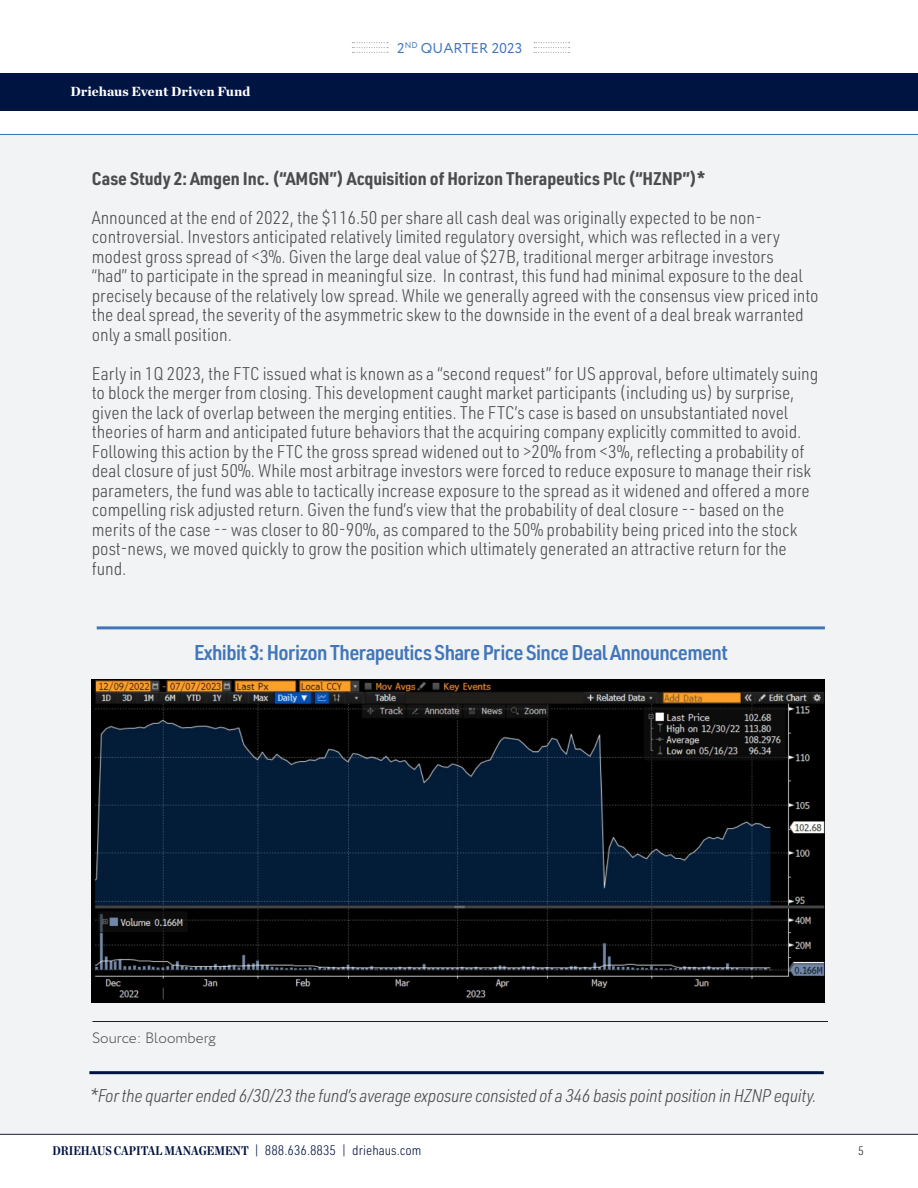
<style>
.page{position:relative;width:918px;height:1188px;background:#fff}
.page>*{position:absolute;margin:0;border:0;box-sizing:border-box;transform-origin:0 0}
.t1{font:600 21px "URWDIN Semi Cond";letter-spacing:-.03em;color:#4176b9}
.t2{font:300 18px/19.5px "URWDIN Semi Cond";letter-spacing:-.005em;color:#4b4c4d}
.t3{font:italic 300 18px "URWDIN Semi Cond";letter-spacing:-.02em;color:#4b4c4d}
.t4{font:700 18px "URWDIN Semi Cond";letter-spacing:-.005em;color:#4b4c4d}
.t5{font:300 15px "Circe";color:#4b4c4d}
.t6{font:14.25px "Circe";letter-spacing:.01em;color:#4176b9}
.t7{font:300 13.5px "URWDIN Semi Cond";color:#001340}
.t8{font:900 13.5px "Chronicle Deck";color:#fff}
.t9{font:300 12px "URWDIN Semi Cond";color:#231f20}
.s1{font-family:"Chronicle Deck Cond";font-weight:700;font-size:12.75px}
</style>
<div class="page">
<svg style="left:352px;top:42px;width:36px;height:11px"></svg>
<svg style="left:534px;top:42px;width:36px;height:11px"></svg>
<div style="left:0;top:73px;width:918px;height:38px;background:#001441"></div>
<div style="left:1px;top:133px;width:917px;height:1002px;background:#f2f3f4"></div>
<hr style="left:0;top:134px;width:918px;height:1px;background:#4176b9">
<hr style="left:0;top:1134px;width:918px;height:1px;background:#1f2043">
<hr style="left:97px;top:626px;width:728px;height:3px;background:#4176b9">
<hr style="left:92px;top:1021px;width:736px;height:1px;background:#231f20">
<img style="left:92px;top:680px;width:733px;height:322px">
<hr style="left:89px;top:1071px;width:735px;height:3px;background:#001441">
<p class="t8" style="left:71px;top:80px;width:181px">Driehaus Event Driven Fund</p>
<p class="t6" style="left:397px;top:39px;width:127px">2<sup>ND</sup> QUARTER 2023</p>
<p class="t4" style="left:92px;top:166px;width:615px">Case Study 2: Amgen Inc. (“AMGN”) Acquisition of Horizon Therapeutics Plc (“HZNP”)*</p>
<p class="t2" style="left:92px;top:207px;width:728px">Announced at the end of 2022, the $116.50 per share all cash deal was originally expected to be non&shy;controversial. Investors anticipated relatively limited regulatory oversight, which was reflected in a very modest gross spread of &lt;3%. Given the large deal value of $27B, traditional merger arbitrage investors<br>“had” to participate in the spread in meaningful size. In contrast, this fund had minimal exposure to the deal precisely because of the relatively low spread. While we generally agreed with the consensus view priced into the deal spread, the severity of the asymmetric skew to the downside in the event of a deal break warranted only a small position.</p>
<p class="t2" style="left:92px;top:363px;width:728px">Early in 1Q 2023, the FTC issued what is known as a “second request” for US approval, before ultimately suing to block the merger from closing. This development caught market participants (including us) by surprise, given the lack of overlap between the merging entities. The FTC’s case is based on unsubstantiated novel theories of harm and anticipated future behaviors that the acquiring company explicitly committed to avoid.<br>Following this action by the FTC the gross spread widened out to &gt;20% from &lt;3%, reflecting a probability of deal closure of just 50%. While most arbitrage investors were forced to reduce exposure to manage their risk parameters, the fund was able to tactically increase exposure to the spread as it widened and offered a more compelling risk adjusted return. Given the fund’s view that the probability of deal closure -- based on the merits of the case -- was closer to 80-90%, as compared to the 50% probability being priced into the stock post-news, we moved quickly to grow the position which ultimately generated an attractive return for the fund.</p>
<p class="t1" style="left:194px;top:638px;width:535px">Exhibit 3: Horizon Therapeutics Share Price Since Deal Announcement</p>
<p class="t5" style="left:92px;top:1028px;width:125px">Source: Bloomberg</p>
<p class="t3" style="left:89px;top:1084px;width:729px">*For the quarter ended 6/30/23 the fund’s average exposure consisted of a 346 basis point position in HZNP equity.</p>
<p class="t7" style="left:52px;top:1142px;width:371px"><span class="s1">DRIEHAUS CAPITAL MANAGEMENT</span> | 888.636.8835 | driehaus.com</p>
<p class="t9" style="left:858px;top:1143px;width:7px">5</p>
</div>
